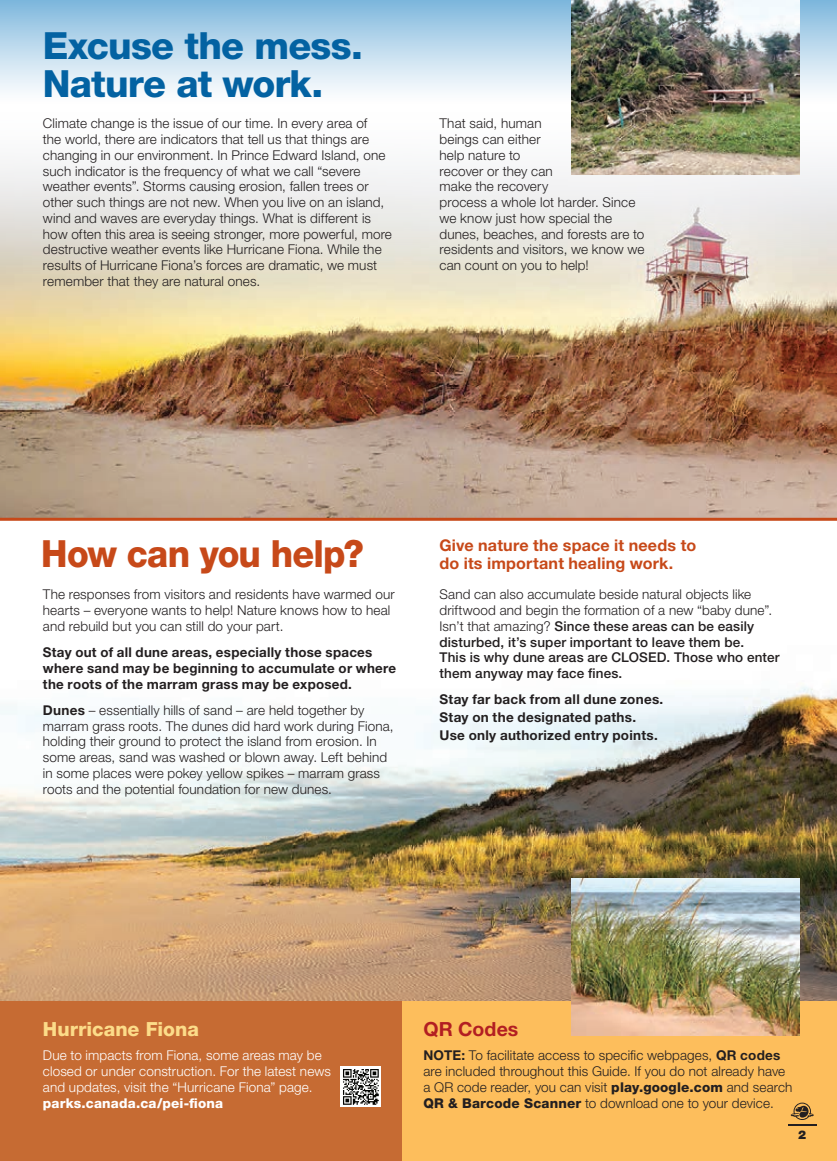
<style>
.page{position:relative;width:837px;height:1161px;background:#fff}
.page>*{position:absolute;margin:0;border:0;box-sizing:border-box;transform-origin:0 0}
.t1{font:800 37.5px/37.5px "Helvetica Neue LT Std";letter-spacing:-.025em;color:#0362a2}
.t2{font:800 37.5px "Helvetica Neue LT Std";letter-spacing:-.025em;color:#c74919;scale:.95 1}
.t3{font:800 19.5px "Helvetica Neue LT Std";color:#fcdc89}
.t4{font:700 19.5px "Helvetica Neue LT Std";letter-spacing:.005em;color:#b21e22}
.t5{font:700 16.2px/18px "Helvetica Neue LT Std";letter-spacing:.01em;color:#c74919}
.t6{font:300 13.5px/15.8px "Helvetica Neue LT Std";letter-spacing:.01em;color:#231f20}
.t7{font:500 13.5px/15.8px "Helvetica Neue LT Std";letter-spacing:.01em;color:#231f20}
.t8{font:700 13.5px/18px "Helvetica Neue LT Std";letter-spacing:.02em;color:#231f20}
.t9{font:300 13.5px/15.8px "Helvetica Neue LT Std";letter-spacing:.01em;color:#fff}
.t10{font:800 13.5px "Helvetica Neue LT Std";letter-spacing:.015em;color:#fff}
.t11{font:900 12px "Helvetica Neue LT Std";color:#231f20}
.s1{font-weight:700}
.s2{font-weight:300}
.s3{font-weight:800}
</style>
<div class="page">
<img style="left:0;top:686px;width:837px;height:316px">
<img style="left:0;top:276px;width:837px;height:242px">
<svg style="left:0;top:114px;width:837px;height:162px"></svg>
<div style="left:402px;top:1002px;width:435px;height:159px;background:#fdbe5c"></div>
<svg style="left:788px;top:1103px;width:29px;height:22px"></svg>
<div style="left:0;top:1002px;width:402px;height:159px;background:#c66b33"></div>
<div style="left:0;top:0;width:837px;height:114px;background:linear-gradient(to bottom,#82b9de,#fff)"></div>
<hr style="left:0;top:518px;width:837px;height:3px;background:#c74919">
<img style="left:571px;top:0;width:228px;height:174px">
<div style="left:341px;top:1067px;width:40px;height:40px;background:#fff"></div>
<svg style="left:343px;top:1069px;width:36px;height:36px"></svg>
<img style="left:571px;top:879px;width:229px;height:156px">
<h1 class="t1" style="left:43px;top:27px;width:322px">Excuse the mess.<br>Nature at work.</h1>
<p class="t6" style="left:43px;top:115px;width:351px">Climate change is the issue of our time. In every area of<br>the world, there are indicators that tell us that things are changing in our environment. In Prince Edward Island, one such indicator is the frequency of what we call “severe weather events”. Storms causing erosion, fallen trees or other such things are not new. When you live on an island, wind and waves are everyday things. What is different is how often this area is seeing stronger, more powerful, more destructive weather events like Hurricane Fiona. While the results of Hurricane Fiona’s forces are dramatic, we must remember that they are natural ones.</p>
<p class="t6" style="left:440px;top:115px;width:206px">That said, human<br>beings can either<br>help nature to<br>recover or they can<br>make the recovery<br>process a whole lot harder. Since we know just how special the dunes, beaches, and forests are to residents and visitors, we know we can count on you to help!</p>
<h1 class="t2" style="left:41px;top:531px;width:341px">How can you help?</h1>
<p class="t6" style="left:43px;top:586px;width:353px">The responses from visitors and residents have warmed our hearts – everyone wants to help! Nature knows how to heal and rebuild but you can still do your part.</p>
<p class="t8" style="left:43px;top:644px;width:355px;line-height:15.8px">Stay out of all dune areas, especially those spaces where sand may be beginning to accumulate or where the roots of the marram grass may be exposed.</p>
<p class="t6" style="left:43px;top:702px;width:352px"><span class="s1">Dunes</span> – essentially hills of sand – are held together by marram grass roots. The dunes did hard work during Fiona, holding their ground to protect the island from erosion. In some areas, sand was washed or blown away. Left behind in some places were pokey yellow spikes – marram grass roots and the potential foundation for new dunes.</p>
<p class="t5" style="left:439px;top:536px;width:258px">Give nature the space it needs to do its important healing work.</p>
<p class="t7" style="left:440px;top:587px;width:341px"><span class="s2">Sand can also accumulate beside natural objects like driftwood and begin the formation of a new “baby dune”.<br>Isn’t that amazing?</span> Since these areas can be easily disturbed, it’s super important to leave them be.<br>This is why dune areas are CLOSED. Those who enter them anyway may face fines.</p>
<p class="t8" style="left:440px;top:690px;width:225px">Stay far back from all dune zones.<br>Stay on the designated paths.<br>Use only authorized entry points.</p>
<h2 class="t3" style="left:43px;top:1018px;width:158px">Hurricane Fiona</h2>
<p class="t9" style="left:43px;top:1047px;width:290px">Due to impacts from Fiona, some areas may be closed or under construction. For the latest news and updates, visit the “Hurricane Fiona” page.</p>
<p class="t10" style="left:43px;top:1095px;width:182px">parks.canada.ca/pei-fiona</p>
<h2 class="t4" style="left:423px;top:1017px;width:97px">QR Codes</h2>
<p class="t6" style="left:423px;top:1047px;width:371px"><span class="s1">NOTE:</span> To facilitate access to specific webpages, <span class="s1">QR codes </span>are included throughout this Guide. If you do not already have a QR code reader, you can visit <span class="s3">play.google.com</span> and search <span class="s3">QR &amp; Barcode Scanner</span> to download one to your device.</p>
<p class="t11" style="left:798px;top:1127px;width:10px">2</p>
</div>
